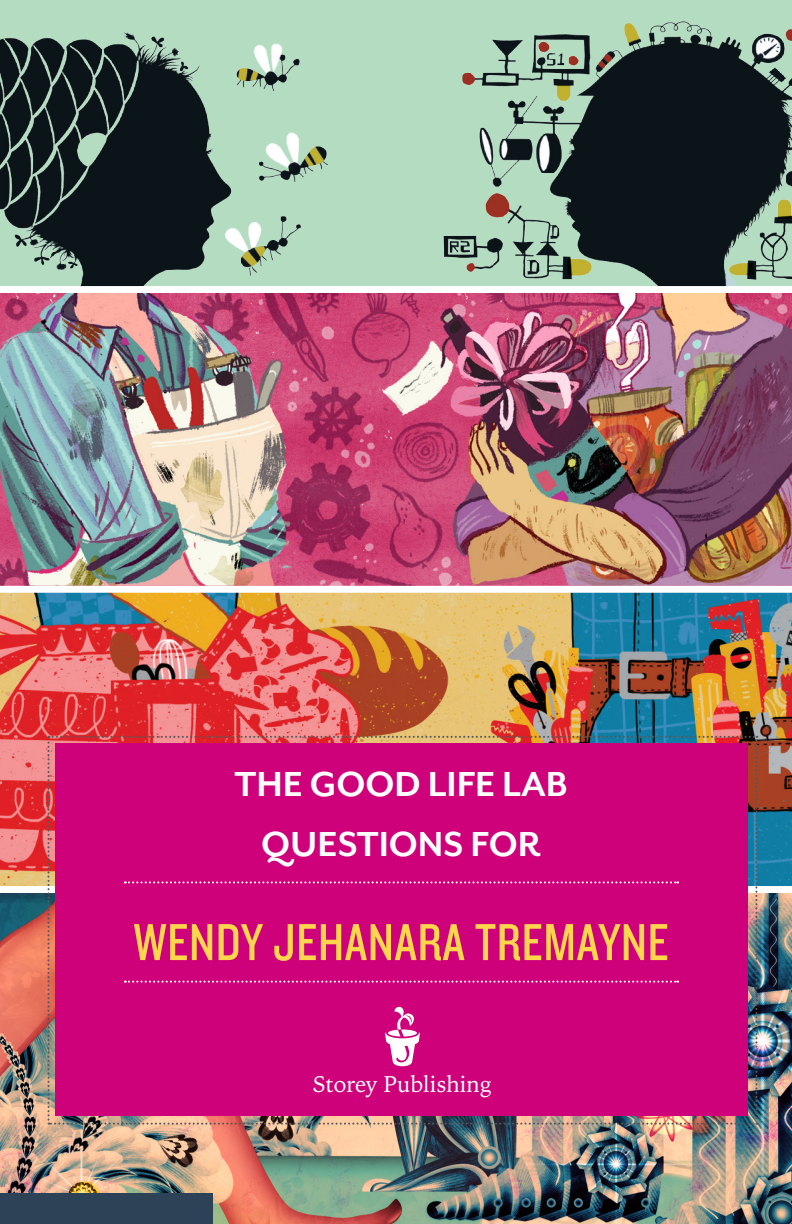
<style>
.page{position:relative;width:792px;height:1224px;background:#fff}
.page>*{position:absolute;margin:0;border:0;box-sizing:border-box;transform-origin:0 0}
.t1{font:68.2px "Storey Logotype";color:#fff}
.t2{font:54px "Knockout HTF29 Junior Liteweight";letter-spacing:.01em;color:#fed64d}
.t3{font:700 40px/60px "Mr Eaves San OT";color:#fff;text-align:center}
.t4{font:22.8px "Storey Logotype";color:#fff}
</style>
<div class="page">
<img style="left:0;top:893px;width:792px;height:331px">
<img style="left:0;top:293px;width:792px;height:292px">
<div style="left:0;top:0;width:792px;height:286px;background:#b3dcc0"></div>
<img style="left:0;top:32px;width:328px;height:254px">
<img style="left:443px;top:21px;width:349px;height:265px">
<img style="left:0;top:593px;width:792px;height:293px">
<hr style="left:0;top:0;width:792px;height:1px;background:#fff">
<div style="left:0;top:1193px;width:212px;height:31px;background:#2d4256"></div>
<svg style="left:48px;top:736px;width:709px;height:389px;background:#cb0979"></svg>
<p class="t3" style="left:234px;top:755px;width:335px">THE GOOD LIFE LAB<br>QUESTIONS FOR</p>
<p class="t2" style="left:133px;top:915px;width:537px">WENDY JEHANARA TREMAYNE</p>
<p class="t1" style="left:380px;top:1007px;width:47px">ß</p>
<p class="t4" style="left:313px;top:1072px;width:180px">Storey Publishing</p>
</div>
